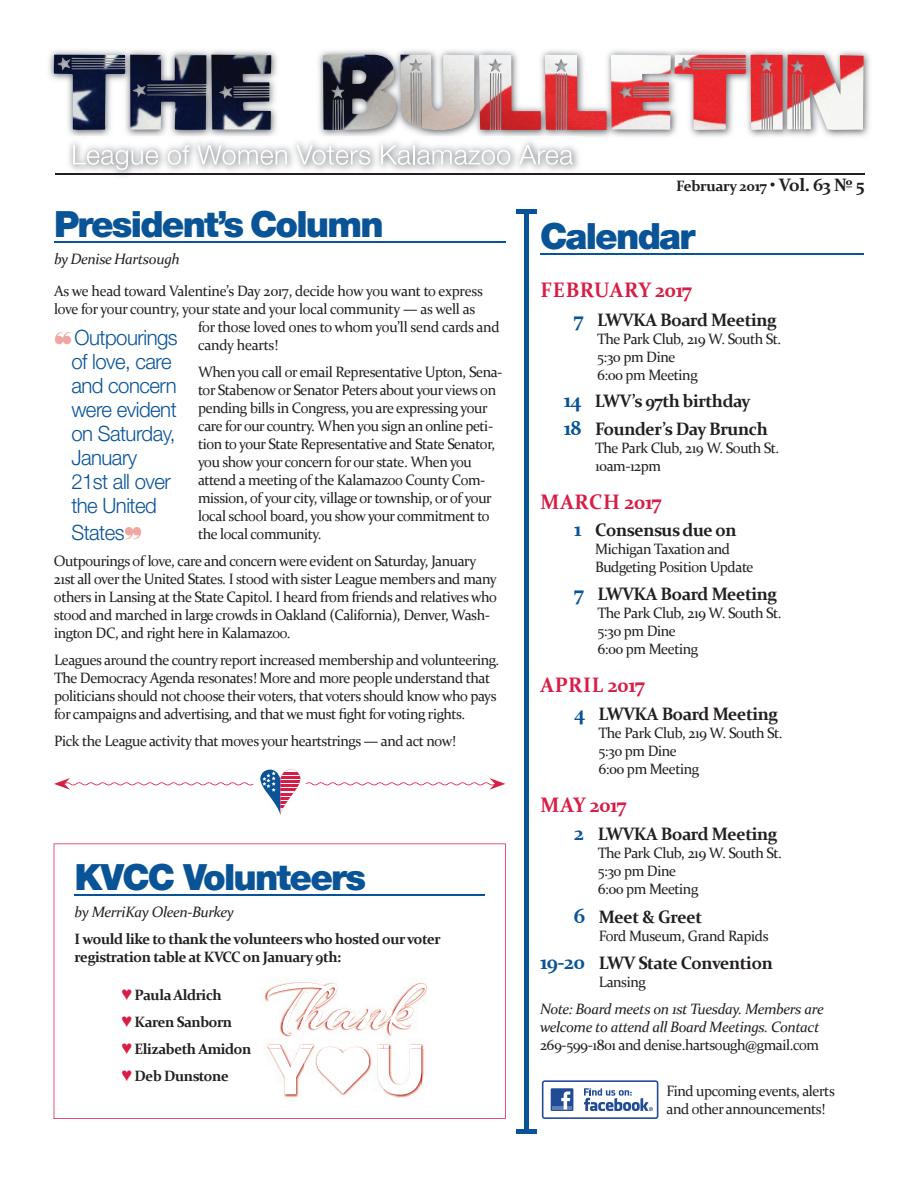
<style>
.page{position:relative;width:918px;height:1188px;background:#fff}
.page>*{position:absolute;margin:0;border:0;box-sizing:border-box;transform-origin:0 0}
.t1{font:800 69.9px "Raleway";color:#fff}
.t2{font:900 36px "Helvetica Neue";letter-spacing:-.05em;color:#095497}
.t3{font:300 21px/24px "Helvetica Neue";letter-spacing:-.025em;color:#095497}
.t4{font:700 21px "Constantia";color:#d81d46}
.t5{font:700 18px/28.5px "Constantia";letter-spacing:-.025em;color:#231f20}
.t6{font:15px/18px "Constantia";letter-spacing:-.03em;color:#231f20}
.t7{font:700 15px/27px "Constantia";letter-spacing:-.03em;color:#231f20}
.t8{font:italic 15px/18px "Constantia";letter-spacing:-.025em;color:#231f20}
.s1{color:#eea7a1}
.s2{color:#d81d46}
.s3{font-size:18px}
.s4{font-size:21px;color:#095497}
</style>
<div class="page">
<img style="left:49px;top:50px;width:821px;height:125px">
<img style="left:612px;top:55px;width:252px;height:75px">
<img style="left:64px;top:136px;width:520px;height:40px">
<svg style="left:73px;top:145px;width:85px;height:25px"></svg>
<svg style="left:168px;top:145px;width:22px;height:20px"></svg>
<svg style="left:197px;top:145px;width:90px;height:20px"></svg>
<svg style="left:296px;top:145px;width:74px;height:20px"></svg>
<svg style="left:381px;top:145px;width:129px;height:20px"></svg>
<svg style="left:519px;top:145px;width:54px;height:20px"></svg>
<hr style="left:55px;top:173px;width:810px;height:1px;background:#231f20">
<hr style="left:540px;top:253px;width:324px;height:2px;background:#095497">
<div style="left:524px;top:212px;width:5px;height:920px;background:#095497"></div>
<hr style="left:516px;top:210px;width:20px;height:4px;background:#095497">
<hr style="left:516px;top:1130px;width:20px;height:4px;background:#095497">
<hr style="left:54px;top:242px;width:451px;height:1px;background:#095497">
<svg style="left:542px;top:1080px;width:116px;height:39px"></svg>
<svg style="left:260px;top:770px;width:40px;height:45px"></svg>
<svg style="left:54px;top:778px;width:200px;height:12px"></svg>
<svg style="left:306px;top:778px;width:199px;height:12px"></svg>
<svg style="left:54px;top:843px;width:452px;height:276px"></svg>
<img style="left:254px;top:1049px;width:48px;height:52px">
<img style="left:396px;top:1022px;width:47px;height:79px">
<img style="left:302px;top:1095px;width:94px;height:6px">
<img style="left:267px;top:1049px;width:37px;height:46px">
<img style="left:383px;top:1049px;width:38px;height:46px">
<img style="left:304px;top:1049px;width:79px;height:52px">
<svg style="left:315px;top:1049px;width:56px;height:45px"></svg>
<img style="left:253px;top:970px;width:139px;height:79px">
<img style="left:392px;top:970px;width:47px;height:52px">
<img style="left:254px;top:1022px;width:185px;height:27px">
<img style="left:304px;top:1035px;width:79px;height:10px">
<img style="left:267px;top:1045px;width:154px;height:4px">
<img style="left:324px;top:1047px;width:38px;height:2px">
<svg style="left:267px;top:983px;width:159px;height:52px"></svg>
<h2 class="t2" style="left:54px;top:203px;width:331px">President’s Column</h2>
<p class="t8" style="left:54px;top:249px;width:127px">by Denise Hartsough</p>
<p class="t6" style="left:54px;top:281px;width:430px">As we head toward Valentine’s Day 2017, decide how you want to express</p>
<p class="t6" style="left:54px;top:299px;width:423px">love for your country, your state and your local community — as well as</p>
<p class="t6" style="left:198px;top:317px;width:303px">for those loved ones to whom you’ll send cards and</p>
<p class="t6" style="left:198px;top:335px;width:82px">candy hearts!</p>
<p class="t6" style="left:198px;top:362px;width:306px">When you call or email Representative Upton, Sena&shy;tor Stabenow or Senator Peters about your views on pending bills in Congress, you are expressing your care for our country. When you sign an online peti&shy;tion to your State Representative and State Senator, you show your concern for our state. When you attend a meeting of the Kalamazoo County Com&shy;mission, of your city, village or township, or of your local school board, you show your commitment to the local community.</p>
<p class="t6" style="left:54px;top:551px;width:445px">Outpourings of love, care and concern were evident on Saturday, January 21st all over the United States. I stood with sister League members and many others in Lansing at the State Capitol. I heard from friends and relatives who stood and marched in large crowds in Oakland (California), Denver, Wash&shy;ington DC, and right here in Kalamazoo.</p>
<p class="t6" style="left:54px;top:650px;width:447px">Leagues around the country report increased membership and volunteering.<br>The Democracy Agenda resonates! More and more people understand that politicians should not choose their voters, that voters should know who pays for campaigns and advertising, and that we must fight for voting rights.</p>
<p class="t6" style="left:54px;top:731px;width:403px">Pick the League activity that moves your heartstrings — and act now!</p>
<h3 class="t3" style="left:71px;top:325px;width:108px;text-indent:-17px"><span class="s1">❝</span>Outpourings of love, care and concern were evident on Saturday,<br>January<br>21st all over the United</h3>
<h3 class="t3" style="left:71px;top:520px;width:72px">States<span class="s1">❞</span></h3>
<h2 class="t2" style="left:75px;top:856px;width:293px">KVCC Volunteers</h2>
<p class="t8" style="left:75px;top:902px;width:161px">by MerriKay Oleen-Burkey</p>
<p class="t7" style="left:75px;top:929px;width:368px;line-height:18px">I would like to thank the volunteers who hosted our voter registration table at KVCC on January 9th:</p>
<p class="t7" style="left:122px;top:981px;width:131px"><span class="s2">♥</span> Paula Aldrich<br><span class="s2">♥</span> Karen Sanborn<br><span class="s2">♥</span> Elizabeth Amidon <span class="s2">♥</span> Deb Dunstone</p>
<h1 class="t1" style="left:268px;top:1030px;width:159px">Y U</h1>
<p class="t7" style="left:676px;top:172px;width:190px">February 2017 <span class="s3">• Vol. 63 № 5</span></p>
<h2 class="t2" style="left:540px;top:214px;width:157px">Calendar</h2>
<h3 class="t4" style="left:541px;top:276px;width:153px">FEBRUARY 2017</h3>
<p class="t5" style="left:574px;top:305px;width:204px"><span class="s4">7</span> LWVKA Board Meeting</p>
<p class="t6" style="left:597px;top:329px;width:186px">The Park Club, 219 W. South St.<br>5:30 pm Dine<br>6:00 pm Meeting</p>
<p class="t5" style="left:564px;top:386px;width:206px"><span class="s4">14</span> LWV’s 97th birthday<br><span class="s4">18</span> Founder’s Day Brunch</p>
<p class="t6" style="left:595px;top:439px;width:186px">The Park Club, 219 W. South St.<br>10am-12pm</p>
<h3 class="t4" style="left:541px;top:487px;width:122px">MARCH 2017</h3>
<p class="t5" style="left:574px;top:515px;width:164px"><span class="s4">1</span> Consensus due on</p>
<p class="t6" style="left:595px;top:539px;width:160px">Michigan Taxation and<br>Budgeting Position Update</p>
<p class="t5" style="left:574px;top:579px;width:204px"><span class="s4">7</span> LWVKA Board Meeting</p>
<p class="t6" style="left:597px;top:604px;width:186px">The Park Club, 219 W. South St.<br>5:30 pm Dine<br>6:00 pm Meeting</p>
<h3 class="t4" style="left:541px;top:670px;width:106px">APRIL 2017</h3>
<p class="t5" style="left:574px;top:699px;width:205px"><span class="s4">4</span> LWVKA Board Meeting</p>
<p class="t6" style="left:598px;top:724px;width:186px">The Park Club, 219 W. South St.<br>5:30 pm Dine<br>6:00 pm Meeting</p>
<h3 class="t4" style="left:541px;top:790px;width:87px">MAY 2017</h3>
<p class="t5" style="left:574px;top:819px;width:205px"><span class="s4">2</span> LWVKA Board Meeting</p>
<p class="t6" style="left:598px;top:844px;width:186px">The Park Club, 219 W. South St.<br>5:30 pm Dine<br>6:00 pm Meeting</p>
<p class="t5" style="left:574px;top:902px;width:129px"><span class="s4">6</span> Meet &amp; Greet</p>
<p class="t6" style="left:599px;top:926px;width:171px">Ford Museum, Grand Rapids</p>
<p class="t5" style="left:540px;top:948px;width:234px"><span class="s4">19-20</span> LWV State Convention</p>
<p class="t6" style="left:599px;top:973px;width:49px">Lansing</p>
<p class="t8" style="left:540px;top:999px;width:285px">Note: Board meets on 1st Tuesday. Members are welcome to attend all Board Meetings. Contact</p>
<p class="t6" style="left:540px;top:1036px;width:281px">269-599-1801 and denise.hartsough@gmail.com</p>
<p class="t6" style="left:667px;top:1081px;width:170px">Find upcoming events, alerts and other announcements!</p>
</div>
